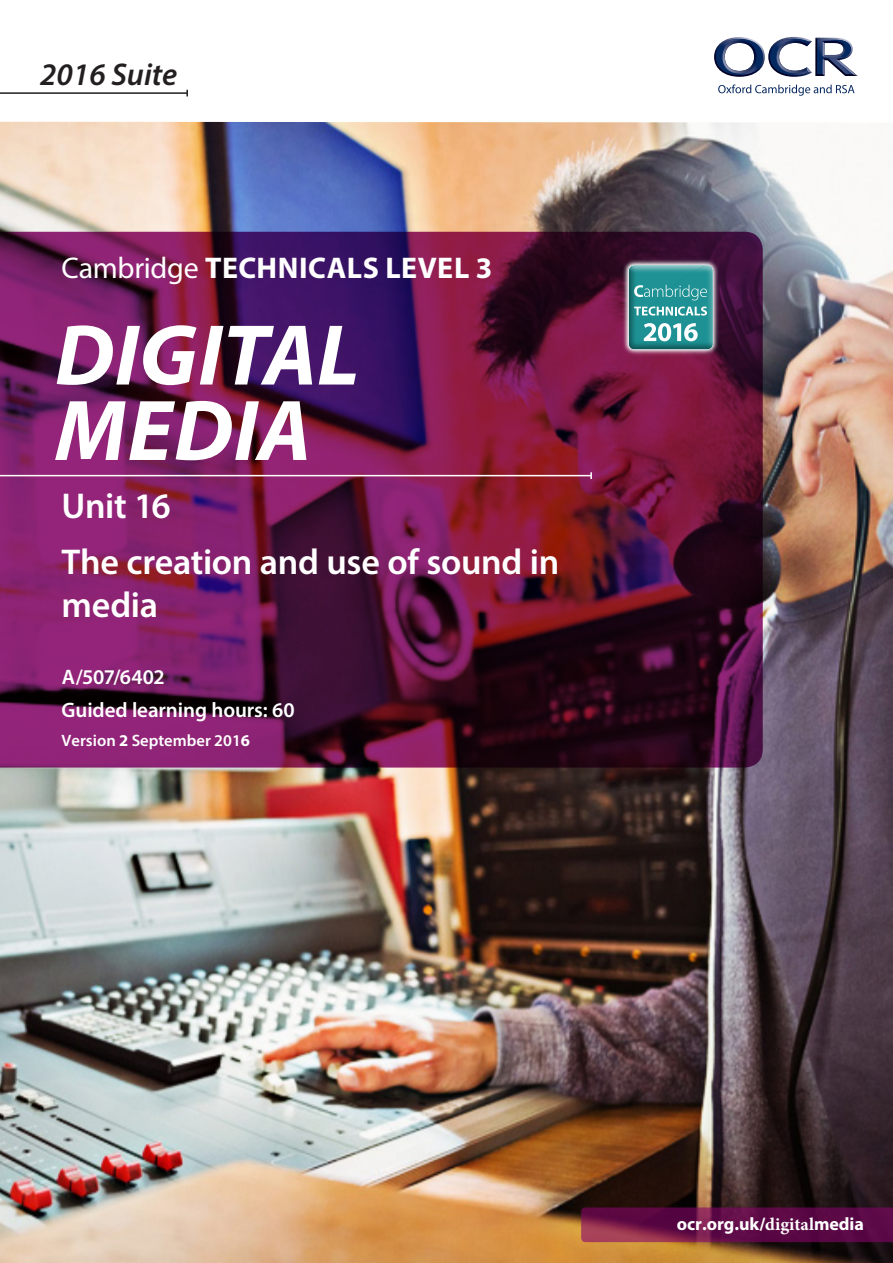
<style>
.page{position:relative;width:893px;height:1263px;background:#fff}
.page>*{position:absolute;margin:0;border:0;box-sizing:border-box;transform-origin:0 0}
.SUBJECT{font:italic 700 87px/75.4px "Myriad Pro";letter-spacing:.005em;color:#fff}
.Body{font:600 36px/43.2px "Myriad Pro";letter-spacing:-.01em;color:#fff}
.t1{font:italic 600 31.5px "Myriad Pro";color:#231f20}
.SUBJECT-2{font:700 30px "Myriad Pro";letter-spacing:.015em;color:#fff}
.Body-2{font:600 21px/33px "Myriad Pro";letter-spacing:-.005em;color:#fff}
.Body-3{font:700 18px "Myriad Pro";color:#fff}
.Body-4{font:600 16.5px "Myriad Pro";color:#fff}
.s1{font-weight:400}
.s2{font-weight:700}
.s3{font-family:"Minion Pro"}
</style>
<div class="page">
<img style="left:0;top:122px;width:893px;height:1141px">
<svg style="left:0;top:232px;width:763px;height:535px;background:#611647"></svg>
<img style="left:620px;top:256px;width:102px;height:102px">
<img style="left:623px;top:260px;width:96px;height:96px">
<svg style="left:629px;top:265px;width:84px;height:84px;background:#44a0a1"></svg>
<svg style="left:714px;top:37px;width:144px;height:40px"></svg>
<svg style="left:718px;top:84px;width:137px;height:12px"></svg>
<hr style="left:0;top:92px;width:187px;height:2px;background:#231f20">
<svg style="left:186px;top:90px;width:2px;height:6px"></svg>
<hr style="left:0;top:475px;width:591px;height:1px;background:#fff">
<svg style="left:590px;top:472px;width:2px;height:7px"></svg>
<svg style="left:581px;top:1207px;width:312px;height:35px;background:#661146"></svg>
<p class="t1" style="left:40px;top:54px;width:139px">2016 Suite</p>
<h4 class="SUBJECT-2" style="left:62px;top:249px;width:432px"><span class="s1">Cambridge</span> TECHNICALS LEVEL 3</h4>
<h4 class="SUBJECT" style="left:55px;top:315px;width:306px">DIGITAL<br>MEDIA</h4>
<h5 class="Body" style="left:62px;top:483px;width:111px">Unit 16</h5>
<h5 class="Body" style="left:62px;top:539px;width:499px">The creation and use of sound in media</h5>
<h5 class="Body-2" style="left:62px;top:659px;width:235px">A/507/6402<br>Guided learning hours: 60</h5>
<h5 class="Body-4" style="left:62px;top:730px;width:190px">Version <span class="s2">2</span> September 201<span class="s2">6</span></h5>
<h5 class="Body-3" style="left:677px;top:1212px;width:189px">ocr.org.uk/<span class="s3">digital</span>media</h5>
</div>
